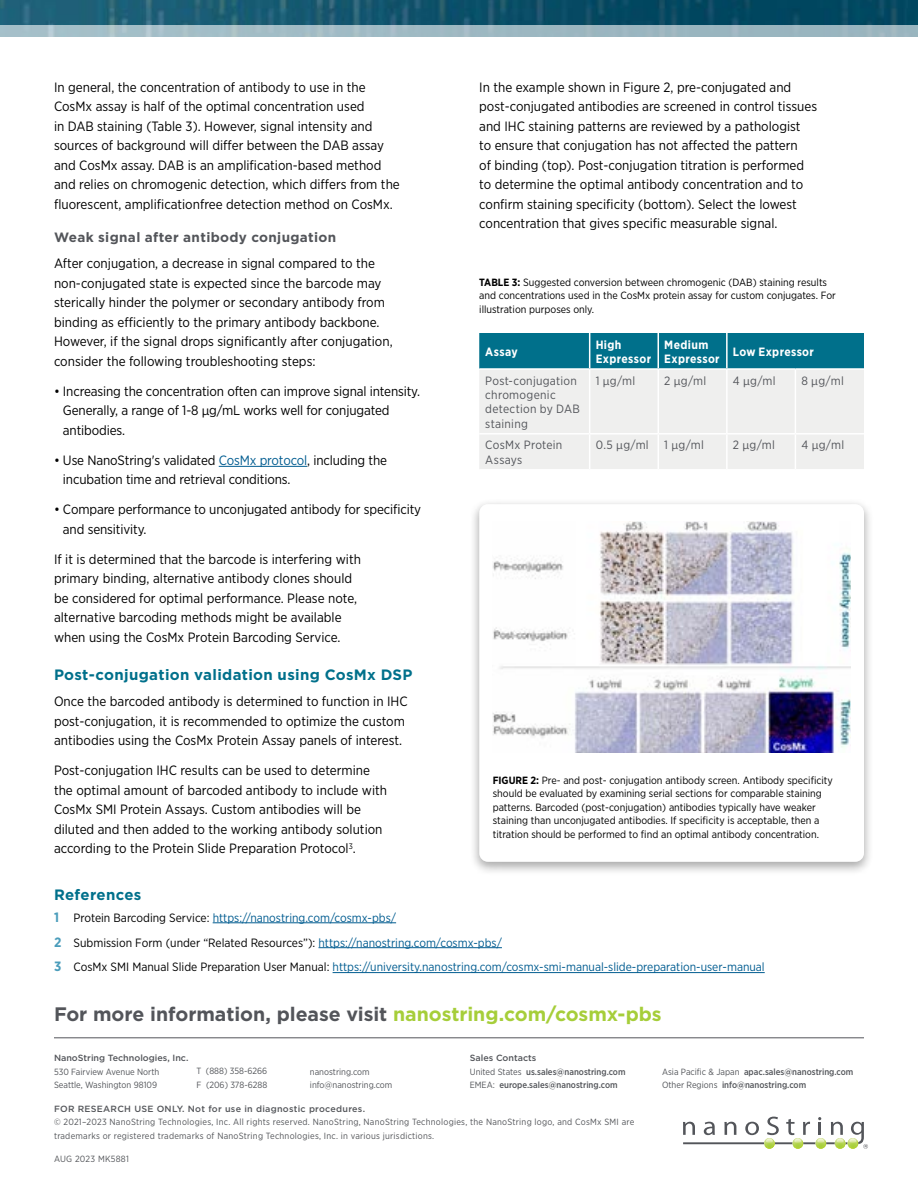
<style>
.page{position:relative;width:918px;height:1188px;background:#fff}
.page>*{position:absolute;margin:0;border:0;box-sizing:border-box;transform-origin:0 0}
.t1{font:700 19.5px "Gotham";color:#53555a}
.t2{font:700 15px "Gotham";letter-spacing:.02em;color:#00708b}
.t3{font:13.5px/19.5px "Gotham Narrow";color:#000}
.t4{font:700 13.5px "Gotham";letter-spacing:.025em;color:#53555a}
.t5{font:12px/24.9px "Gotham Narrow";color:#005c90}
.t6{font:12px/14.4px "Gotham Narrow";letter-spacing:.025em;color:#53555a}
.t7{font:700 12px/14.4px "Gotham Narrow";letter-spacing:.03em;color:#fff}
.t8{font:10.5px/13.5px "Gotham Narrow";color:#000}
.t9{font:9px/13.5px "Gotham Narrow";letter-spacing:.025em;color:#54565a}
.t10{font:500 9px/13.5px "Gotham Narrow";color:#53555a}
.t11{font:9px/13.5px "Gotham Narrow";color:#53555a}
.t12{font:500 9px "Gotham";letter-spacing:.03em;color:#54565a}
.t13{font:500 9px "Gotham";color:#53555a}
.s1{font-family:"Proxima Nova"}
.s2{color:#005c90}
.s3{font-weight:700}
.s4{font-weight:700;font-size:13.5px;color:#4b9dbb}
.s5{color:#000}
.s6{color:#a6ce3a}
.s7{font-weight:400}
</style>
<div class="page">
<img style="left:0;top:0;width:918px;height:25px">
<div style="left:0;top:25px;width:918px;height:12px;background:#9fb9c3"></div>
<div style="left:470px;top:499px;width:404px;height:377px;background:#000;opacity:.35"></div>
<div style="left:479px;top:504px;width:385px;height:358px;background:#fff;border-radius:9px"></div>
<svg style="left:479px;top:333px;width:385px;height:136px;background:#afcdd3"></svg>
<hr style="left:589px;top:370px;width:1px;height:63px;background:#fff">
<hr style="left:658px;top:370px;width:1px;height:63px;background:#fff">
<hr style="left:726px;top:370px;width:2px;height:63px;background:#fff">
<hr style="left:479px;top:433px;width:111px;height:2px;background:#fff">
<hr style="left:590px;top:433px;width:68px;height:2px;background:#fff">
<hr style="left:589px;top:435px;width:1px;height:34px;background:#fff">
<hr style="left:658px;top:433px;width:69px;height:2px;background:#fff">
<hr style="left:658px;top:435px;width:1px;height:34px;background:#fff">
<hr style="left:727px;top:433px;width:68px;height:2px;background:#fff">
<hr style="left:726px;top:435px;width:2px;height:34px;background:#fff">
<hr style="left:795px;top:433px;width:69px;height:2px;background:#fff">
<hr style="left:589px;top:333px;width:1px;height:35px;background:#fff">
<hr style="left:658px;top:333px;width:1px;height:35px;background:#fff">
<hr style="left:726px;top:333px;width:2px;height:35px;background:#fff">
<hr style="left:479px;top:368px;width:111px;height:2px;background:#fff">
<hr style="left:590px;top:368px;width:68px;height:2px;background:#fff">
<hr style="left:658px;top:368px;width:69px;height:2px;background:#fff">
<hr style="left:727px;top:368px;width:68px;height:2px;background:#fff">
<hr style="left:795px;top:368px;width:69px;height:2px;background:#fff">
<hr style="left:795px;top:370px;width:1px;height:63px;background:#fff">
<hr style="left:795px;top:435px;width:1px;height:34px;background:#fff">
<hr style="left:219px;top:466px;width:88px;height:1px;background:#005c90">
<img style="left:493px;top:522px;width:357px;height:231px">
<hr style="left:213px;top:923px;width:183px;height:1px;background:#005c90">
<hr style="left:319px;top:947px;width:183px;height:1px;background:#005c90">
<hr style="left:333px;top:972px;width:432px;height:1px;background:#005c90">
<svg style="left:683px;top:1117px;width:185px;height:32px"></svg>
<hr style="left:54px;top:1038px;width:810px;height:1px;background:#53555a">
<p class="t3" style="left:54px;top:77px;width:347px">In general, the concentration of antibody to use in the CosMx assay is half of the optimal concentration used<br>in DAB staining (Table 3). However, signal intensity and sources of background will differ between the DAB assay and CosMx assay. DAB is an amplification-based method and relies on chromogenic detection, which differs from the fluorescent, amplificationfree detection method on CosMx.</p>
<p class="t4" style="left:54px;top:228px;width:284px">Weak signal after antibody conjugation</p>
<p class="t3" style="left:54px;top:254px;width:340px">After conjugation, a decrease in signal compared to the non-conjugated state is expected since the barcode may sterically hinder the polymer or secondary antibody from binding as efficiently to the primary antibody backbone.<br>However, if the signal drops significantly after conjugation, consider the following troubleshooting steps:</p>
<p class="t3" style="left:63px;top:381px;width:359px;text-indent:-9px">• Increasing the concentration often can improve signal intensity.<br>Generally, a range of 1-8 <span class="s1">μ</span>g/mL works well for conjugated antibodies.</p>
<p class="t3" style="left:63px;top:450px;width:326px;text-indent:-9px">• Use NanoString's validated <span class="s2">CosMx protocol</span>, including the incubation time and retrieval conditions.</p>
<p class="t3" style="left:63px;top:500px;width:360px;text-indent:-9px">• Compare performance to unconjugated antibody for specificity and sensitivity.</p>
<p class="t3" style="left:54px;top:549px;width:309px">If it is determined that the barcode is interfering with primary binding, alternative antibody clones should be considered for optimal performance. Please note, alternative barcoding methods might be available when using the CosMx Protein Barcoding Service.</p>
<p class="t2" style="left:54px;top:665px;width:360px">Post-conjugation validation using CosMx DSP</p>
<p class="t3" style="left:54px;top:692px;width:355px">Once the barcoded antibody is determined to function in IHC post-conjugation, it is recommended to optimize the custom antibodies using the CosMx Protein Assay panels of interest.</p>
<p class="t3" style="left:54px;top:761px;width:335px">Post-conjugation IHC results can be used to determine the optimal amount of barcoded antibody to include with CosMx SMI Protein Assays. Custom antibodies will be diluted and then added to the working antibody solution according to the Protein Slide Preparation Protocol<sup>3</sup>.</p>
<p class="t8" style="left:493px;top:773px;width:342px"><span class="s3">FIGURE 2:</span> Pre- and post- conjugation antibody screen. Antibody specificity should be evaluated by examining serial sections for comparable staining patterns. Barcoded (post-conjugation) antibodies typically have weaker staining than unconjugated antibodies. If specificity is acceptable, then a titration should be performed to find an optimal antibody concentration.</p>
<p class="t2" style="left:54px;top:885px;width:89px">References</p>
<p class="t5" style="left:54px;top:905px;width:712px"><span class="s4">1</span> <span class="s5">Protein Barcoding Service:</span> https://nanostring.com/cosmx-pbs/<br><span class="s4">2</span> <span class="s5">Submission Form (under “Related Resources”):</span> https://nanostring.com/cosmx-pbs/<br><span class="s4">3</span> <span class="s5">CosMx SMI Manual Slide Preparation User Manual:</span> https://university.nanostring.com/cosmx-smi-manual-slide-preparation-user-manual</p>
<p class="t3" style="left:479px;top:77px;width:339px">In the example shown in Figure 2, pre-conjugated and post-conjugated antibodies are screened in control tissues and IHC staining patterns are reviewed by a pathologist<br>to ensure that conjugation has not affected the pattern<br>of binding (top). Post-conjugation titration is performed to determine the optimal antibody concentration and to confirm staining specificity (bottom). Select the lowest concentration that gives specific measurable signal.</p>
<p class="t8" style="left:479px;top:275px;width:358px"><span class="s3">TABLE 3:</span> Suggested conversion between chromogenic (DAB) staining results and concentrations used in the CosMx protein assay for custom conjugates. For illustration purposes only.</p>
<p class="t7" style="left:485px;top:344px;width:34px">Assay</p>
<p class="t7" style="left:596px;top:337px;width:57px">High<br>Expressor</p>
<p class="t7" style="left:664px;top:337px;width:57px">Medium<br>Expressor</p>
<p class="t7" style="left:733px;top:344px;width:83px">Low Expressor</p>
<p class="t6" style="left:485px;top:373px;width:96px">Post-conjugation chromogenic detection by DAB staining</p>
<p class="t6" style="left:596px;top:373px;width:41px">1 <span class="s1">μ</span>g/ml</p>
<p class="t6" style="left:664px;top:373px;width:44px">2 <span class="s1">μ</span>g/ml</p>
<p class="t6" style="left:733px;top:373px;width:44px">4 <span class="s1">μ</span>g/ml</p>
<p class="t6" style="left:801px;top:373px;width:44px">8 <span class="s1">μ</span>g/ml</p>
<p class="t6" style="left:485px;top:438px;width:79px">CosMx Protein<br>Assays</p>
<p class="t6" style="left:596px;top:438px;width:55px">0.5 <span class="s1">μ</span>g/ml</p>
<p class="t6" style="left:664px;top:438px;width:41px">1 <span class="s1">μ</span>g/ml</p>
<p class="t6" style="left:733px;top:438px;width:44px">2 <span class="s1">μ</span>g/ml</p>
<p class="t6" style="left:801px;top:438px;width:44px">4 <span class="s1">μ</span>g/ml</p>
<h1 class="t1" style="left:54px;top:1002px;width:609px">For more information, please visit <span class="s6">nanostring.com/cosmx-pbs</span></h1>
<p class="t13" style="left:54px;top:1052px;width:136px">NanoString Technologies, Inc.</p>
<p class="t11" style="left:54px;top:1065px;width:107px">530 Fairview Avenue North<br>Seattle, Washington 98109</p>
<p class="t10" style="left:662px;top:1065px;width:193px"><span class="s7">Asia Pacific &amp; Japan</span> apac.sales@nanostring.com<br><span class="s7">Other Regions</span> info@nanostring.com</p>
<p class="t13" style="left:470px;top:1052px;width:68px">Sales Contacts</p>
<p class="t10" style="left:470px;top:1065px;width:157px"><span class="s7">United States</span> us.sales@nanostring.com<br><span class="s7">EMEA:</span> europe.sales@nanostring.com</p>
<p class="t11" style="left:197px;top:1064px;width:72px">T (888) 358-6266<br>F (206) 378-6288</p>
<p class="t11" style="left:310px;top:1065px;width:84px">nanostring.com info@nanostring.com</p>
<p class="t12" style="left:54px;top:1103px;width:313px">FOR RESEARCH USE ONLY. Not for use in diagnostic procedures.</p>
<p class="t9" style="left:54px;top:1115px;width:582px">© 2021–2023 NanoString Technologies, Inc. All rights reserved. NanoString, NanoString Technologies, the NanoString logo, and CosMx SMI are trademarks or registered trademarks of NanoString Technologies, Inc. in various jurisdictions.</p>
<p class="t9" style="left:54px;top:1152px;width:76px">AUG 2023 MK5881</p>
</div>
